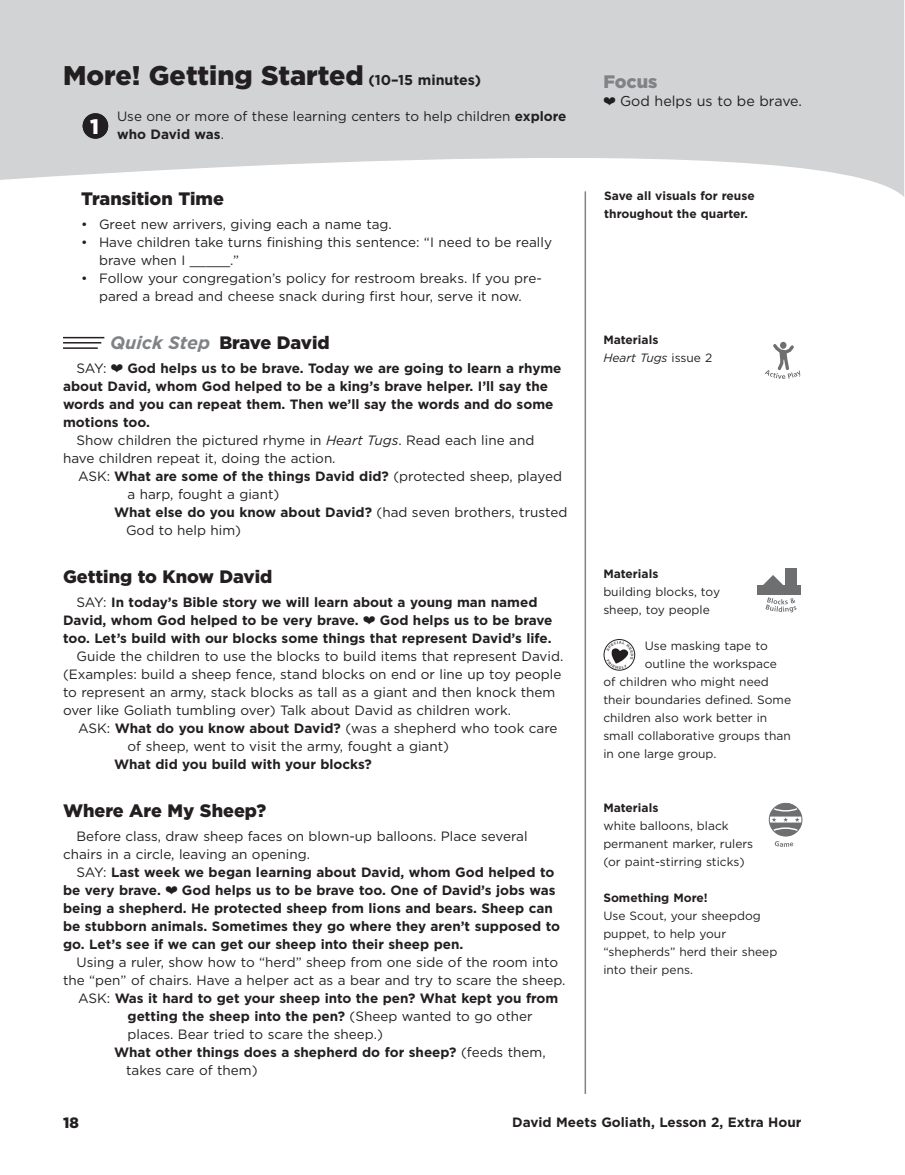
<style>
.page{position:relative;width:905px;height:1175px;background:#fff}
.page>*{position:absolute;margin:0;border:0;box-sizing:border-box;transform-origin:0 0}
.t1{font:900 27px "Gotham";color:#231f20}
.t2{font:900 21px "Gotham";color:#fff}
.t3{font:900 18px "Gotham";color:#231f20}
.t4{font:900 18px "Gotham";color:#808285}
.t5{font:900 15px "Gotham";color:#231f20}
.t6{font:14.25px "Gotham";color:#231f20}
.t7{font:13.5px/18px "Gotham";color:#231f20}
.t8{font:700 13.5px/18px "Gotham";color:#231f20}
.t9{font:12px/18px "Gotham";color:#231f20}
.t10{font:700 12px/18px "Gotham";color:#231f20}
.s1{font-weight:700;font-size:14.25px}
.s2{font-weight:700}
.s3{font-weight:700;font-style:italic;color:#808285}
.s4{font-style:italic}
.s5{font-weight:400}
.s6{font-weight:400;font-style:italic}
</style>
<div class="page">
<svg style="left:0;top:0;width:904px;height:197px;fill:#d1d3d4"></svg>
<hr style="left:63px;top:337px;width:41px;height:1px;background:#231f20">
<hr style="left:63px;top:342px;width:38px;height:1px;background:#231f20">
<hr style="left:63px;top:347px;width:35px;height:2px;background:#231f20">
<svg style="left:764px;top:342px;width:36px;height:37px"></svg>
<div style="left:604px;top:639px;width:31px;height:31px;border:1px solid #231f20;border-radius:50%"></div>
<svg style="left:606px;top:641px;width:27px;height:28px"></svg>
<hr style="left:584px;top:191px;width:2px;height:903px;background:#808285">
<div style="left:83px;top:113px;width:25px;height:26px;background:#231f20;border-radius:50%"></div>
<div style="left:757px;top:585px;width:44px;height:10px;background:#6d6f71"></div>
<div style="left:784px;top:569px;width:12px;height:21px;background:#6d6f71"></div>
<svg style="left:763px;top:575px;width:20px;height:10px"></svg>
<svg style="left:765px;top:597px;width:31px;height:15px"></svg>
<div style="left:769px;top:803px;width:33px;height:33px;background:#6d6f71;border-radius:50%"></div>
<div style="left:769px;top:816px;width:32px;height:6px;background:#fff"></div>
<div style="left:768px;top:803px;width:34px;height:33px;border:1px solid #6d6f71;border-radius:50%"></div>
<svg style="left:771px;top:803px;width:31px;height:44px"></svg>
<svg style="left:603px;top:97px;width:12px;height:8px"></svg>
<h1 class="t1" style="left:63px;top:56px;width:419px">More! Getting Started <span class="s1">(10–15 minutes)</span></h1>
<p class="t7" style="left:117px;top:107px;width:451px">Use one or more of these learning centers to help children <span class="s2">explore who David was</span>.</p>
<h2 class="t2" style="left:90px;top:112px;width:10px">1</h2>
<h2 class="t2" style="left:88px;top:112px;width:15px">3</h2>
<h3 class="t3" style="left:81px;top:186px;width:144px">Transition Time</h3>
<p class="t7" style="left:81px;top:215px;width:312px">• Greet new arrivers, giving each a name tag.</p>
<p class="t7" style="left:99px;top:233px;width:454px;text-indent:-18px">• Have children take turns finishing this sentence: “I need to be really brave when I _____.”</p>
<p class="t7" style="left:81px;top:269px;width:462px;text-align:center">• Follow your congregation’s policy for restroom breaks. If you pre&shy;pared a bread and cheese snack during first hour, serve it now.</p>
<h3 class="t3" style="left:110px;top:330px;width:221px"><span class="s3">Quick Step</span> Brave David</h3>
<p class="t7" style="left:76px;top:359px;width:32px">SAY:</p>
<p class="t8" style="left:127px;top:359px;width:435px">God helps us to be brave. Today we are going to learn a rhyme</p>
<p class="t8" style="left:63px;top:377px;width:486px">about David, whom God helped to be a king’s brave helper. I’ll say the</p>
<p class="t8" style="left:63px;top:395px;width:492px">words and you can repeat them. Then we’ll say the words and do some</p>
<p class="t8" style="left:63px;top:413px;width:88px">motions too.</p>
<p class="t7" style="left:76px;top:431px;width:459px">Show children the pictured rhyme in <span class="s4">Heart Tugs</span>. Read each line and</p>
<p class="t7" style="left:63px;top:449px;width:274px">have children repeat it, doing the action.</p>
<p class="t8" style="left:78px;top:467px;width:485px"><span class="s5">ASK:</span> What are some of the things David did? <span class="s5">(protected sheep, played</span></p>
<p class="t7" style="left:128px;top:485px;width:153px">a harp, fought a giant)</p>
<p class="t8" style="left:114px;top:503px;width:455px">What else do you know about David? <span class="s5">(had seven brothers, trusted</span></p>
<p class="t7" style="left:126px;top:521px;width:116px">God to help him)</p>
<h3 class="t3" style="left:63px;top:564px;width:211px">Getting to Know David</h3>
<p class="t8" style="left:63px;top:593px;width:476px;text-indent:14px"><span class="s5">SAY:</span> In today’s Bible story we will learn about a young man named<br>David, whom God helped to be very brave.</p>
<p class="t8" style="left:63px;top:611px;width:491px;text-align:right">God helps us to be brave<br>too. Let’s build with our blocks some things that represent David’s life.</p>
<p class="t7" style="left:63px;top:647px;width:502px;text-indent:14px">Guide the children to use the blocks to build items that represent David. (Examples: build a sheep fence, stand blocks on end or line up toy people to represent an army, stack blocks as tall as a giant and then knock them over like Goliath tumbling over) Talk about David as children work.</p>
<p class="t7" style="left:128px;top:719px;width:431px;text-indent:-50px">ASK: <span class="s2">What do you know about David?</span> (was a shepherd who took care of sheep, went to visit the army, fought a giant)</p>
<p class="t8" style="left:114px;top:755px;width:259px">What did you build with your blocks?</p>
<h3 class="t3" style="left:63px;top:798px;width:205px">Where Are My Sheep?</h3>
<p class="t7" style="left:63px;top:827px;width:466px;text-indent:14px">Before class, draw sheep faces on blown-up balloons. Place several chairs in a circle, leaving an opening.</p>
<p class="t8" style="left:63px;top:863px;width:493px;text-indent:14px"><span class="s5">SAY:</span> Last week we began learning about David, whom God helped to be very brave.</p>
<p class="t8" style="left:63px;top:881px;width:498px;text-indent:119px">God helps us to be brave too. One of David’s jobs was being a shepherd. He protected sheep from lions and bears. Sheep can be stubborn animals. Sometimes they go where they aren’t supposed to go. Let’s see if we can get our sheep into their sheep pen.</p>
<p class="t7" style="left:76px;top:953px;width:483px">Using a ruler, show how to “herd” sheep from one side of the room into</p>
<p class="t7" style="left:63px;top:971px;width:504px">the “pen” of chairs. Have a helper act as a bear and try to scare the sheep.</p>
<p class="t8" style="left:78px;top:989px;width:482px"><span class="s5">ASK:</span> Was it hard to get your sheep into the pen? What kept you from</p>
<p class="t8" style="left:128px;top:1007px;width:406px">getting the sheep into the pen? <span class="s5">(Sheep wanted to go other</span></p>
<p class="t7" style="left:128px;top:1025px;width:257px">places. Bear tried to scare the sheep.)</p>
<p class="t8" style="left:114px;top:1043px;width:433px">What other things does a shepherd do for sheep? <span class="s5">(feeds them,</span></p>
<p class="t7" style="left:126px;top:1061px;width:133px">takes care of them)</p>
<h3 class="t4" style="left:603px;top:69px;width:56px">Focus</h3>
<p class="t6" style="left:620px;top:92px;width:183px">God helps us to be brave.</p>
<p class="t10" style="left:604px;top:187px;width:152px">Save all visuals for reuse throughout the quarter.</p>
<p class="t10" style="left:603px;top:331px;width:110px">Materials<br><span class="s6">Heart Tugs</span> <span class="s5">issue 2</span></p>
<p class="t10" style="left:603px;top:565px;width:57px">Materials</p>
<p class="t9" style="left:603px;top:582px;width:118px">building blocks, toy sheep, toy people</p>
<p class="t9" style="left:644px;top:636px;width:125px">Use masking tape to</p>
<p class="t9" style="left:644px;top:654px;width:134px">outline the workspace</p>
<p class="t9" style="left:603px;top:672px;width:167px">of children who might need</p>
<p class="t9" style="left:603px;top:690px;width:189px">their boundaries defined. Some</p>
<p class="t9" style="left:603px;top:708px;width:165px">children also work better in</p>
<p class="t9" style="left:603px;top:726px;width:189px">small collaborative groups than</p>
<p class="t9" style="left:603px;top:744px;width:114px">in one large group.</p>
<p class="t10" style="left:603px;top:799px;width:57px">Materials</p>
<p class="t9" style="left:603px;top:816px;width:151px">white balloons, black permanent marker, rulers (or paint-stirring sticks)</p>
<p class="t10" style="left:603px;top:889px;width:106px">Something More!</p>
<p class="t9" style="left:603px;top:906px;width:175px">Use Scout, your sheepdog puppet, to help your “shepherds” herd their sheep into their pens.</p>
<p class="t5" style="left:63px;top:1112px;width:17px">18</p>
<p class="t8" style="left:512px;top:1113px;width:291px">David Meets Goliath, Lesson 2, Extra Hour</p>
</div>
